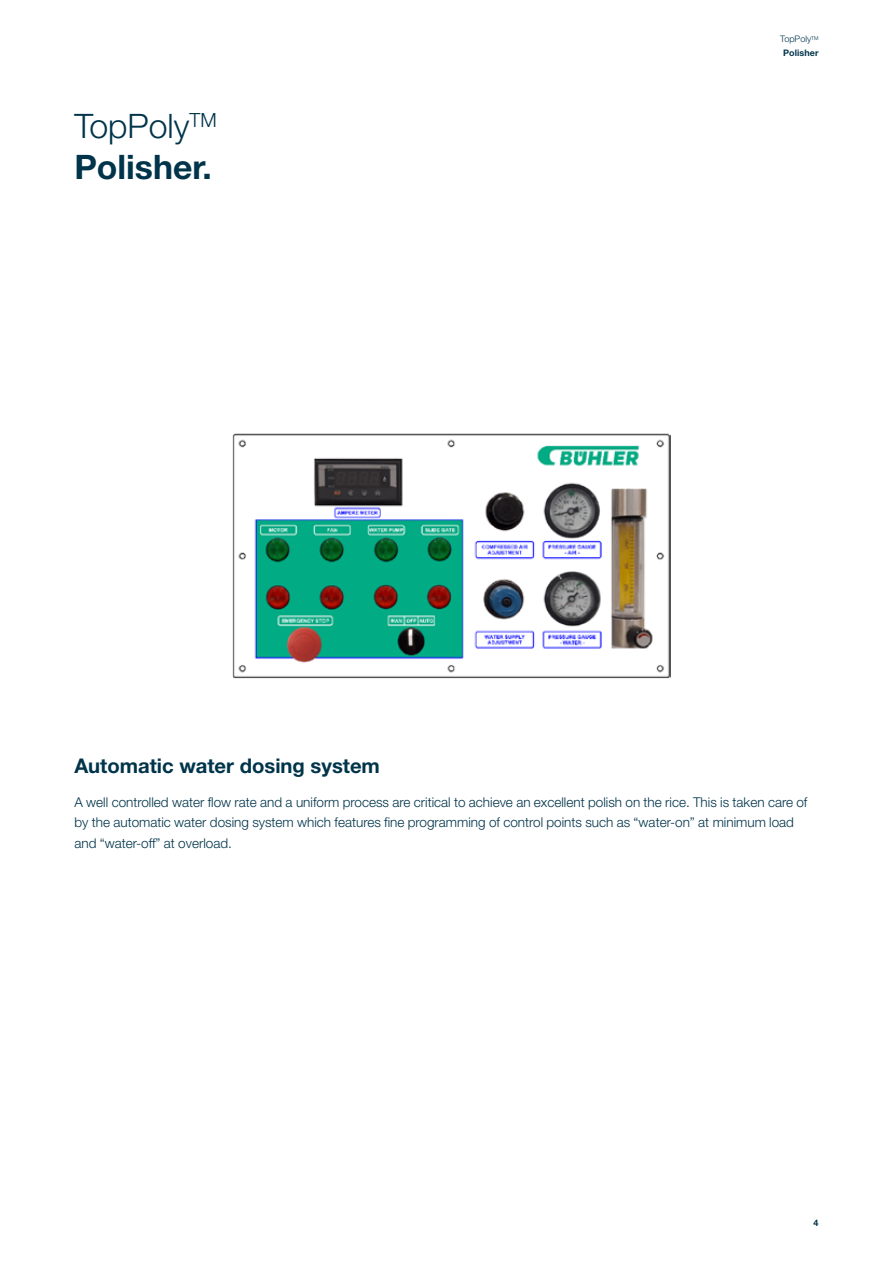
<style>
.page{position:relative;width:893px;height:1263px;background:#fff}
.page>*{position:absolute;margin:0;border:0;box-sizing:border-box;transform-origin:0 0}
.t1{font:300 33.75px "Helvetica Neue LT Pro";color:#00344a}
.t2{font:700 33.75px "Helvetica Neue LT";color:#00344a}
.t3{font:700 20.25px "Helvetica Neue LT";color:#00344a}
.t4{font:300 13.5px/20.2px "Helvetica Neue LT";color:#00344a}
.t5{font:700 9px/13.5px "Helvetica Neue LT";letter-spacing:.005em;color:#00344a;text-align:center}
.s1{font-weight:300}
</style>
<div class="page">
<img style="left:232px;top:433px;width:439px;height:245px">
<h1 class="t1" style="left:74px;top:106px;width:144px">TopPoly<sup>TM</sup></h1>
<h1 class="t2" style="left:74px;top:146px;width:139px">Polisher.</h1>
<p class="t5" style="left:780px;top:32px;width:40px"><span class="s1">TopPoly</span><sup>TM<br></sup>Polisher</p>
<h2 class="t3" style="left:74px;top:753px;width:307px">Automatic water dosing system</h2>
<p class="t4" style="left:74px;top:792px;width:734px">A well controlled water flow rate and a uniform process are critical to achieve an excellent polish on the rice. This is taken care of by the automatic water dosing system which features fine programming of control points such as “water-on” at minimum load and “water-off” at overload.</p>
<p class="t5" style="left:813px;top:1215px;width:7px">4</p>
</div>
